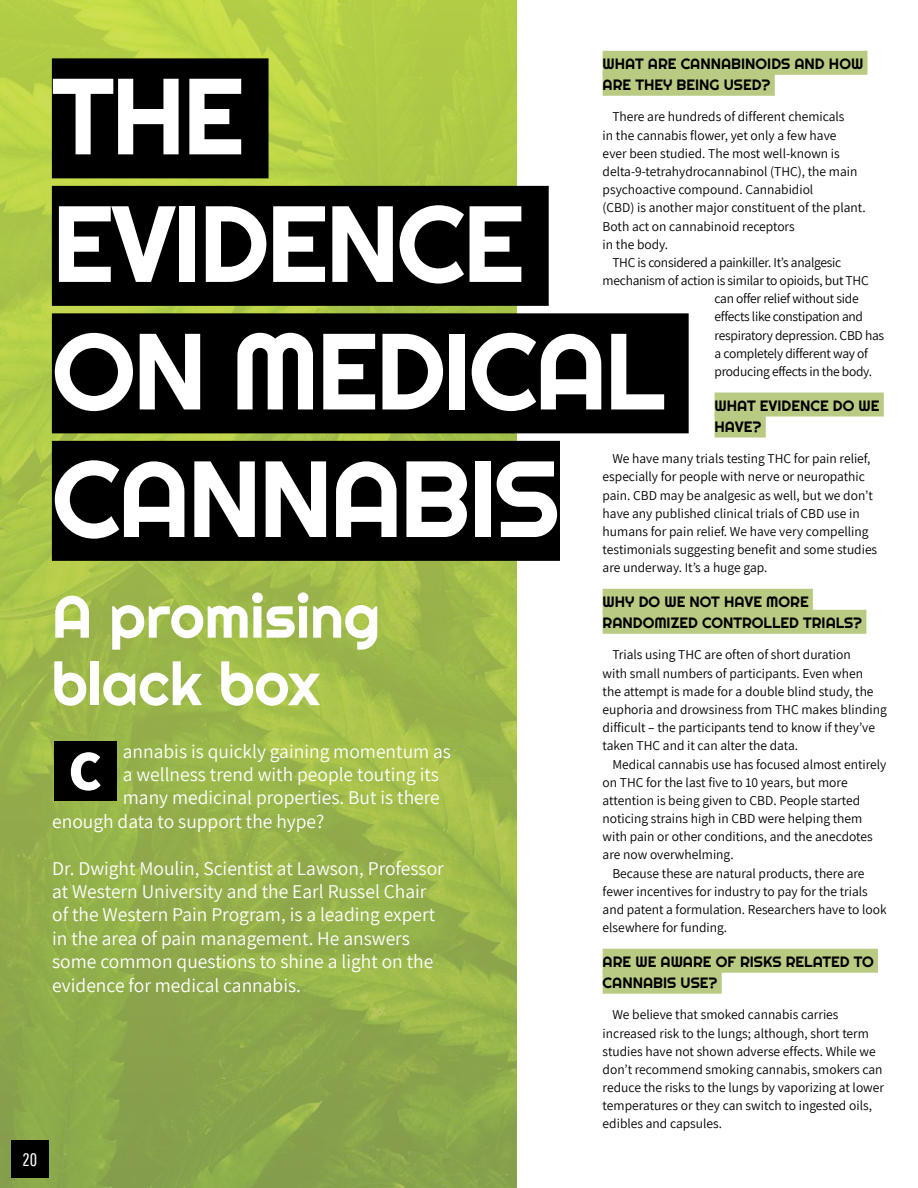
<style>
.page{position:relative;width:918px;height:1188px;background:#fff}
.page>*{position:absolute;margin:0;border:0;box-sizing:border-box;transform-origin:0 0}
.t1{font:108px/127.5px "Righteous";letter-spacing:-.03em;color:#fff}
.t2{font:60px/67.5px "Righteous";color:#fff}
.t3{font:800 57px "Assistant";color:#fff}
.t4{font:19.5px/23.4px "Assistant";color:#fff}
.t5{font:18px "Pathway Gothic One";color:#fff}
.t6{font:15px/21px "Righteous";color:#000}
.t7{font:13.5px/18.1px "Assistant";color:#000}
.t8{font:13.5px "Assistant";letter-spacing:-.02em;color:#000}
</style>
<div class="page">
<img style="left:0;top:0;width:516px;height:1188px">
<div style="left:52px;top:58px;width:217px;height:120px;background:#000"></div>
<div style="left:52px;top:186px;width:497px;height:120px;background:#000"></div>
<div style="left:52px;top:313px;width:637px;height:120px;background:#000"></div>
<div style="left:52px;top:441px;width:508px;height:120px;background:#000"></div>
<div style="left:603px;top:51px;width:264px;height:24px;background:#b9cb83"></div>
<div style="left:603px;top:72px;width:172px;height:24px;background:#b9cb83"></div>
<div style="left:715px;top:393px;width:169px;height:24px;background:#b9cb83"></div>
<div style="left:715px;top:414px;width:51px;height:24px;background:#b9cb83"></div>
<div style="left:603px;top:589px;width:210px;height:24px;background:#b9cb83"></div>
<div style="left:603px;top:610px;width:263px;height:24px;background:#b9cb83"></div>
<div style="left:603px;top:949px;width:275px;height:24px;background:#b9cb83"></div>
<div style="left:603px;top:970px;width:119px;height:24px;background:#b9cb83"></div>
<div style="left:54px;top:742px;width:62px;height:59px;background:#000"></div>
<div style="left:11px;top:1140px;width:38px;height:38px;background:#000"></div>
<h3 class="t5" style="left:23px;top:1149px;width:16px">20</h3>
<p class="t6" style="left:603px;top:53px;width:262px">WHAT ARE CANNABINOIDS AND HOW<br>ARE THEY BEING USED?</p>
<p class="t7" style="left:612px;top:107px;width:234px">There are hundreds of different chemicals</p>
<p class="t7" style="left:603px;top:125px;width:235px">in the cannabis flower, yet only a few have</p>
<p class="t7" style="left:603px;top:144px;width:239px">ever been studied. The most well-known is</p>
<p class="t7" style="left:603px;top:162px;width:256px">delta-9-tetrahydrocannabinol (THC), the main</p>
<p class="t7" style="left:603px;top:180px;width:212px">psychoactive compound. Cannabidiol</p>
<p class="t7" style="left:603px;top:198px;width:265px">(CBD) is another major constituent of the plant.</p>
<p class="t7" style="left:603px;top:216px;width:194px">Both act on cannabinoid receptors</p>
<p class="t7" style="left:603px;top:235px;width:67px">in the body.</p>
<p class="t8" style="left:612px;top:253px;width:230px">THC is considered a painkiller. It’s analgesic</p>
<p class="t8" style="left:603px;top:271px;width:268px">mechanism of action is similar to opioids, but THC</p>
<p class="t8" style="left:715px;top:290px;width:146px">can offer relief without side</p>
<p class="t8" style="left:715px;top:308px;width:150px">effects like constipation and</p>
<p class="t8" style="left:715px;top:326px;width:171px">respiratory depression. CBD has</p>
<p class="t8" style="left:715px;top:344px;width:155px">a completely different way of</p>
<p class="t8" style="left:715px;top:362px;width:159px">producing effects in the body.</p>
<p class="t6" style="left:715px;top:395px;width:167px">WHAT EVIDENCE DO WE<br>HAVE?</p>
<p class="t7" style="left:603px;top:449px;width:276px;text-indent:10px">We have many trials testing THC for pain relief, especially for people with nerve or neuropathic pain. CBD may be analgesic as well, but we don’t have any published clinical trials of CBD use in humans for pain relief. We have very compelling testimonials suggesting benefit and some studies are underway. It’s a huge gap.</p>
<p class="t6" style="left:603px;top:591px;width:261px">WHY DO WE NOT HAVE MORE<br>RANDOMIZED CONTROLLED TRIALS?</p>
<p class="t7" style="left:603px;top:645px;width:286px;text-indent:10px">Trials using THC are often of short duration<br>with small numbers of participants. Even when<br>the attempt is made for a double blind study, the euphoria and drowsiness from THC makes blinding difficult – the participants tend to know if they’ve taken THC and it can alter the data.</p>
<p class="t7" style="left:612px;top:754px;width:276px">Medical cannabis use has focused almost entirely</p>
<p class="t7" style="left:603px;top:773px;width:247px">on THC for the last five to 10 years, but more</p>
<p class="t7" style="left:603px;top:791px;width:259px">attention is being given to CBD. People started</p>
<p class="t7" style="left:603px;top:809px;width:261px">noticing strains high in CBD were helping them</p>
<p class="t7" style="left:603px;top:827px;width:272px">with pain or other conditions, and the anecdotes</p>
<p class="t7" style="left:603px;top:845px;width:132px">are now overwhelming.</p>
<p class="t7" style="left:612px;top:863px;width:254px">Because these are natural products, there are</p>
<p class="t7" style="left:603px;top:882px;width:267px">fewer incentives for industry to pay for the trials</p>
<p class="t7" style="left:603px;top:900px;width:285px">and patent a formulation. Researchers have to look</p>
<p class="t7" style="left:603px;top:918px;width:126px">elsewhere for funding.</p>
<p class="t6" style="left:603px;top:951px;width:273px">ARE WE AWARE OF RISKS RELATED TO<br>CANNABIS USE?</p>
<p class="t7" style="left:603px;top:1005px;width:283px;text-indent:10px">We believe that smoked cannabis carries increased risk to the lungs; although, short term studies have not shown adverse effects. While we don’t recommend smoking cannabis, smokers can reduce the risks to the lungs by vaporizing at lower temperatures or they can switch to ingested oils, edibles and capsules.</p>
<h1 class="t1" style="left:52px;top:51px;width:615px">THE<br>EVIDENCE<br>ON MEDICAL<br>CANNABIS</h1>
<h2 class="t2" style="left:52px;top:582px;width:330px">A promising black box</h2>
<h3 class="t4" style="left:123px;top:738px;width:330px">annabis is quickly gaining momentum as</h3>
<h3 class="t4" style="left:123px;top:762px;width:318px">a wellness trend with people touting its</h3>
<h3 class="t4" style="left:123px;top:785px;width:319px">many medicinal properties. But is there</h3>
<h3 class="t4" style="left:52px;top:809px;width:274px">enough data to support the hype?</h3>
<p class="t4" style="left:52px;top:855px;width:393px">Dr. Dwight Moulin, Scientist at Lawson, Professor at Western University and the Earl Russel Chair of the Western Pain Program, is a leading expert in the area of pain management. He answers some common questions to shine a light on the evidence for medical cannabis.</p>
<h3 class="t3" style="left:68px;top:732px;width:35px">C</h3>
</div>
